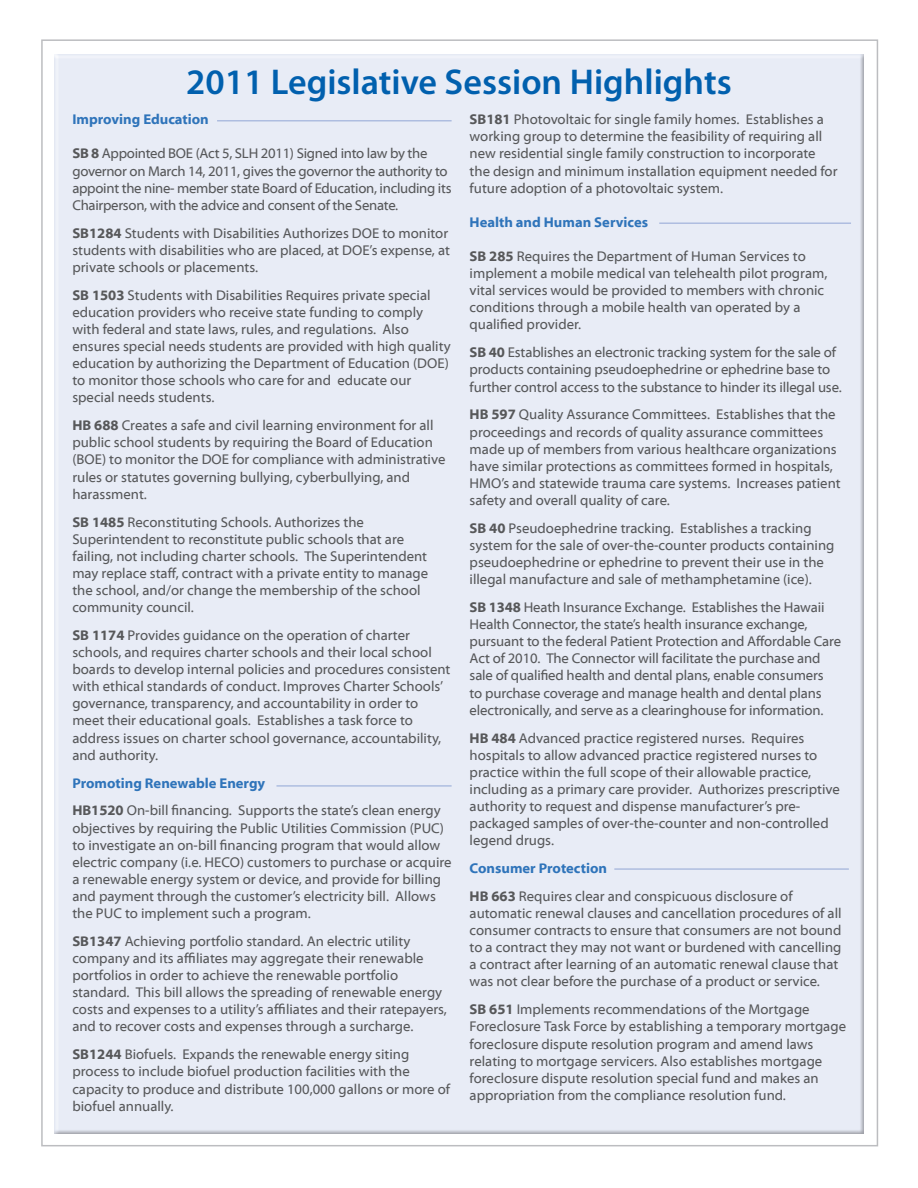
<style>
.page{position:relative;width:918px;height:1188px;background:#fff}
.page>*{position:absolute;margin:0;border:0;box-sizing:border-box;transform-origin:0 0}
.t1{font:600 36px "Myriad Pro";color:#0160ae}
.Body_text{font:14.25px/17.1px "Myriad Web Pro";color:#57585a}
.Body_text-2{font:14.25px/17.1px "Myriad Web Pro";letter-spacing:-.02em;color:#57585a}
.Body_text-3{font:700 14.25px "Myriad Web Pro";color:#2f74ba}
.s1{font-weight:700}
</style>
<div class="page">
<div style="left:53px;top:53px;width:813px;height:1083px;background:#e8ecf6"></div>
<hr style="left:217px;top:120px;width:235px;height:2px;background:#aebde0">
<hr style="left:659px;top:222px;width:192px;height:2px;background:#aebde0">
<hr style="left:276px;top:785px;width:176px;height:2px;background:#aebde0">
<hr style="left:614px;top:868px;width:235px;height:2px;background:#aebde0">
<h1 class="t1" style="left:186px;top:59px;width:547px">2011 Legislative Session Highlights</h1>
<p class="Body_text-3" style="left:72px;top:112px;width:138px">Improving Education</p>
<p class="Body_text-2" style="left:72px;top:145px;width:381px"><span class="s1">SB 8</span> Appointed BOE (Act 5, SLH 2011) Signed into law by the governor on March 14, 2011, gives the governor the authority to appoint the nine- member state Board of Education, including its Chairperson, with the advice and consent of the Senate.</p>
<p class="Body_text" style="left:72px;top:225px;width:379px"><span class="s1">SB1284</span> Students with Disabilities Authorizes DOE to monitor students with disabilities who are placed, at DOE’s expense, at private schools or placements.</p>
<p class="Body_text" style="left:72px;top:287px;width:380px"><span class="s1">SB 1503</span> Students with Disabilities Requires private special education providers who receive state funding to comply with federal and state laws, rules, and regulations. Also ensures special needs students are provided with high quality education by authorizing the Department of Education (DOE) to monitor those schools who care for and educate our special needs students.</p>
<p class="Body_text" style="left:72px;top:417px;width:375px"><span class="s1">HB 688</span> Creates a safe and civil learning environment for all public school students by requiring the Board of Education (BOE) to monitor the DOE for compliance with administrative rules or statutes governing bullying, cyberbullying, and harassment.</p>
<p class="Body_text" style="left:72px;top:514px;width:357px"><span class="s1">SB 1485</span> Reconstituting Schools. Authorizes the Superintendent to reconstitute public schools that are failing, not including charter schools. The Superintendent may replace staff, contract with a private entity to manage the school, and/or change the membership of the school community council.</p>
<p class="Body_text" style="left:72px;top:627px;width:380px"><span class="s1">SB 1174</span> Provides guidance on the operation of charter schools, and requires charter schools and their local school boards to develop internal policies and procedures consistent with ethical standards of conduct. Improves Charter Schools’ governance, transparency, and accountability in order to meet their educational goals. Establishes a task force to address issues on charter school governance, accountability, and authority.</p>
<p class="Body_text-3" style="left:72px;top:775px;width:194px">Promoting Renewable Energy</p>
<p class="Body_text" style="left:72px;top:802px;width:381px"><span class="s1">HB1520</span> On-bill financing. Supports the state’s clean energy objectives by requiring the Public Utilities Commission (PUC) to investigate an on-bill financing program that would allow electric company (i.e. HECO) customers to purchase or acquire a renewable energy system or device, and provide for billing and payment through the customer’s electricity bill. Allows the PUC to implement such a program.</p>
<p class="Body_text" style="left:72px;top:933px;width:376px"><span class="s1">SB1347</span> Achieving portfolio standard. An electric utility company and its affiliates may aggregate their renewable portfolios in order to achieve the renewable portfolio standard. This bill allows the spreading of renewable energy costs and expenses to a utility’s affiliates and their ratepayers, and to recover costs and expenses through a surcharge.</p>
<p class="Body_text" style="left:72px;top:1046px;width:379px"><span class="s1">SB1244</span> Biofuels. Expands the renewable energy siting process to include biofuel production facilities with the capacity to produce and distribute 100,000 gallons or more of biofuel annually.</p>
<p class="Body_text" style="left:470px;top:111px;width:370px"><span class="s1">SB181</span> Photovoltaic for single family homes. Establishes a working group to determine the feasibility of requiring all new residential single family construction to incorporate the design and minimum installation equipment needed for future adoption of a photovoltaic system.</p>
<p class="Body_text-3" style="left:470px;top:214px;width:180px">Health and Human Services</p>
<p class="Body_text" style="left:470px;top:248px;width:359px"><span class="s1">SB 285</span> Requires the Department of Human Services to implement a mobile medical van telehealth pilot program, vital services would be provided to members with chronic conditions through a mobile health van operated by a qualified provider.</p>
<p class="Body_text" style="left:470px;top:344px;width:374px"><span class="s1">SB 40</span> Establishes an electronic tracking system for the sale of products containing pseudoephedrine or ephedrine base to further control access to the substance to hinder its illegal use.</p>
<p class="Body_text" style="left:470px;top:406px;width:373px"><span class="s1">HB 597</span> Quality Assurance Committees. Establishes that the proceedings and records of quality assurance committees made up of members from various healthcare organizations have similar protections as committees formed in hospitals, HMO’s and statewide trauma care systems. Increases patient safety and overall quality of care.</p>
<p class="Body_text" style="left:470px;top:520px;width:366px"><span class="s1">SB 40</span> Pseudoephedrine tracking. Establishes a tracking system for the sale of over-the-counter products containing pseudoephedrine or ephedrine to prevent their use in the illegal manufacture and sale of methamphetamine (ice).</p>
<p class="Body_text" style="left:470px;top:599px;width:373px"><span class="s1">SB 1348</span> Heath Insurance Exchange. Establishes the Hawaii Health Connector, the state’s health insurance exchange, pursuant to the federal Patient Protection and Affordable Care Act of 2010. The Connector will facilitate the purchase and sale of qualified health and dental plans, enable consumers<br>to purchase coverage and manage health and dental plans electronically, and serve as a clearinghouse for information.</p>
<p class="Body_text" style="left:470px;top:730px;width:372px"><span class="s1">HB 484</span> Advanced practice registered nurses. Requires hospitals to allow advanced practice registered nurses to practice within the full scope of their allowable practice, including as a primary care provider. Authorizes prescriptive authority to request and dispense manufacturer’s pre&shy;packaged samples of over-the-counter and non-controlled legend drugs.</p>
<p class="Body_text-3" style="left:470px;top:860px;width:139px">Consumer Protection</p>
<p class="Body_text" style="left:470px;top:888px;width:374px"><span class="s1">HB 663</span> Requires clear and conspicuous disclosure of automatic renewal clauses and cancellation procedures of all consumer contracts to ensure that consumers are not bound to a contract they may not want or burdened with cancelling a contract after learning of an automatic renewal clause that was not clear before the purchase of a product or service.</p>
<p class="Body_text" style="left:470px;top:1001px;width:378px"><span class="s1">SB 651</span> Implements recommendations of the Mortgage Foreclosure Task Force by establishing a temporary mortgage foreclosure dispute resolution program and amend laws relating to mortgage servicers. Also establishes mortgage foreclosure dispute resolution special fund and makes an appropriation from the compliance resolution fund.</p>
</div>
